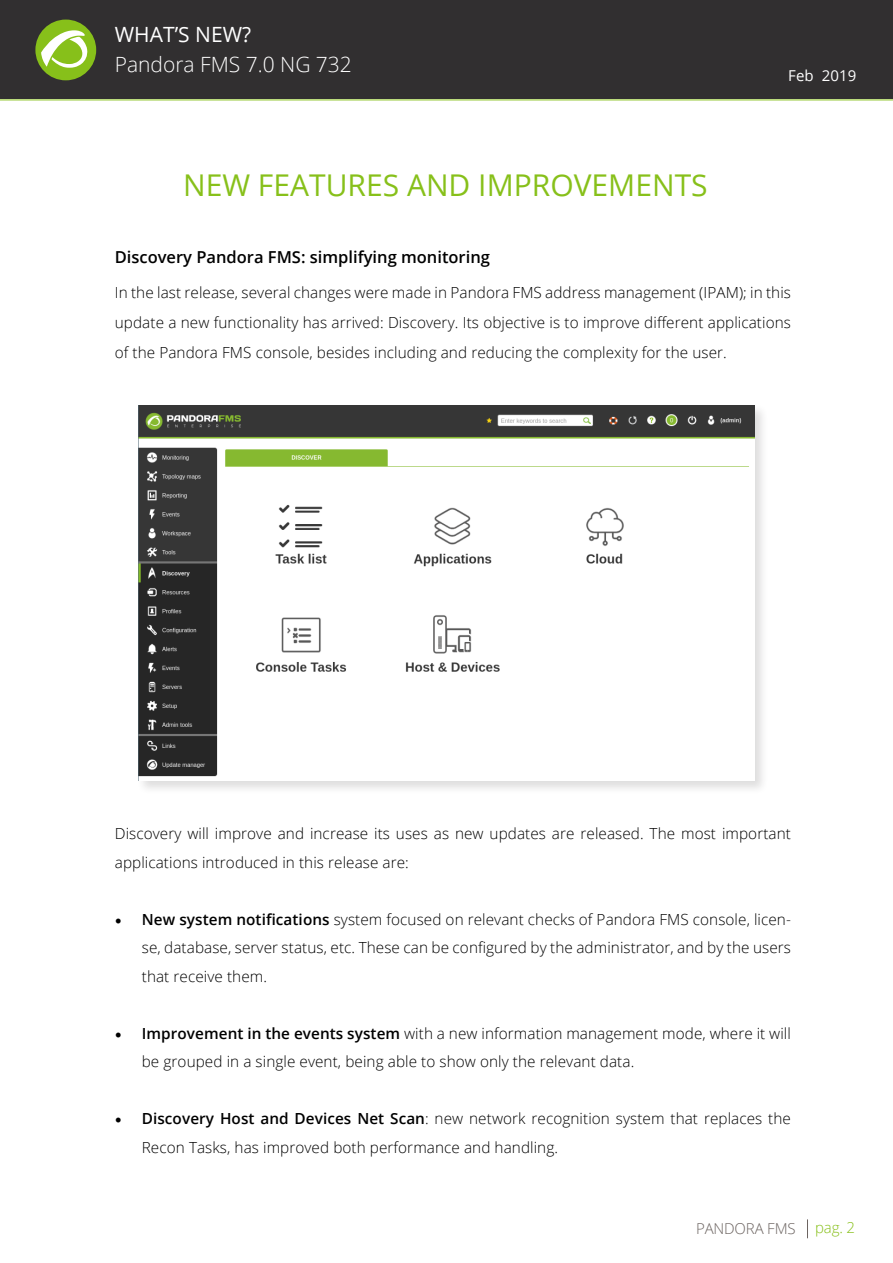
<style>
.page{position:relative;width:893px;height:1263px;background:#fff}
.page>*{position:absolute;margin:0;border:0;box-sizing:border-box;transform-origin:0 0}
.t1{font:30px "Open Sans";color:#87c01a}
.t2{font:300 21px "Open Sans";color:#fff}
.t3{font:21px "Open Sans";color:#fff}
.t4{font:600 16.5px "Open Sans";color:#000}
.t5{font:300 15.3px/28.5px "Open Sans";letter-spacing:.005em;color:#000}
.t6{font:300 15px "Open Sans";letter-spacing:-.01em;color:#6b6360}
.t7{font:15px "Open Sans";letter-spacing:.005em;color:#fff}
.t8{font:300 15px "Open Sans";color:#87c01a}
.s1{font-family:"Minion Pro";font-weight:600;font-size:18px}
.s2{font-weight:600}
</style>
<div class="page">
<div style="left:0;top:0;width:893px;height:99px;background:#312f30"></div>
<svg style="left:807px;top:1219px;width:1px;height:19px"></svg>
<div style="left:35px;top:20px;width:61px;height:60px;background:#87c01a;border-radius:50%"></div>
<svg style="left:41px;top:30px;width:47px;height:38px"></svg>
<hr style="left:0;top:100px;width:893px;height:1px;background:#87c01a">
<div style="left:137px;top:403px;width:631px;height:391px;background:#231f20;opacity:.15"></div>
<img style="left:139px;top:405px;width:615px;height:375px">
<h2 class="t3" style="left:115px;top:20px;width:138px">WHAT’S NEW?</h2>
<h2 class="t2" style="left:115px;top:50px;width:239px">Pandora FMS 7.0 NG 732</h2>
<p class="t1" style="left:183px;top:164px;width:526px">NEW FEATURES AND IMPROVEMENTS</p>
<p class="t7" style="left:788px;top:65px;width:70px">Feb 2019</p>
<p class="t4" style="left:115px;top:246px;width:377px">Discovery Pandora FMS: simplifying monitoring</p>
<p class="t5" style="left:115px;top:277px;width:678px;line-height:30px;text-align:justify">In the last release, several changes were made in Pandora FMS address management (IPAM); in this update a new functionality has arrived: Discovery. Its objective is to improve different applications of the Pandora FMS console, besides including and reducing the complexity for the user.</p>
<p class="t5" style="left:115px;top:819px;width:678px">Discovery will improve and increase its uses as new updates are released. The most important applications introduced in this release are:</p>
<p class="t5" style="left:142px;top:904px;width:651px;text-align:justify;text-indent:-27px"><span class="s1">•</span> <span class="s2">New system notifications</span> system focused on relevant checks of Pandora FMS console, licen&shy;se, database, server status, etc. These can be configured by the administrator, and by the users that receive them.</p>
<p class="t5" style="left:142px;top:1018px;width:651px;text-indent:-27px"><span class="s1">•</span> <span class="s2">Improvement in the events system</span> with a new information management mode, where it will be grouped in a single event, being able to show only the relevant data.</p>
<p class="t5" style="left:142px;top:1104px;width:651px;text-indent:-27px"><span class="s1">•</span> <span class="s2">Discovery Host and Devices Net Scan</span>: new network recognition system that replaces the<br>Recon Tasks, has improved both performance and handling.</p>
<p class="t6" style="left:696px;top:1218px;width:101px">PANDORA FMS</p>
<p class="t8" style="left:815px;top:1217px;width:42px">pag. 2</p>
</div>
